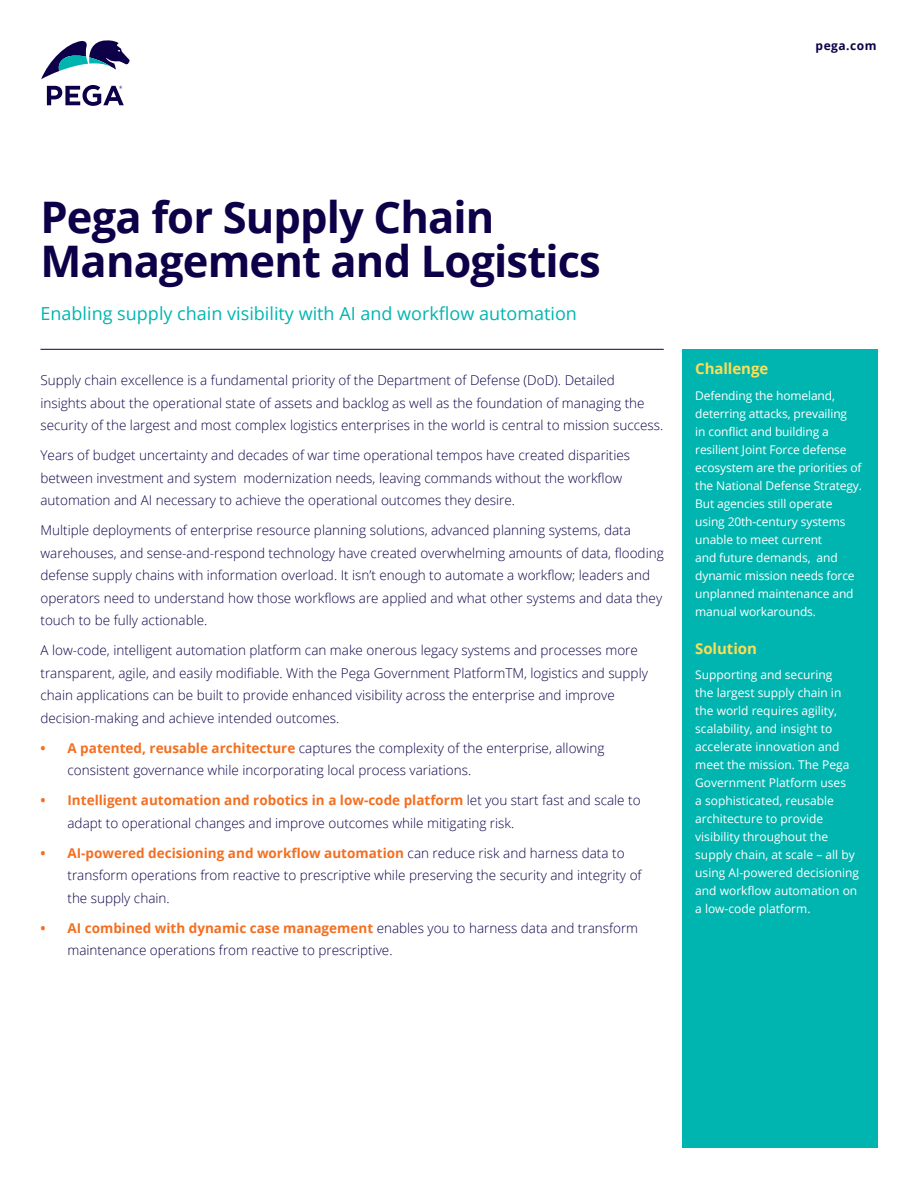
<style>
.page{position:relative;width:918px;height:1188px;background:#fff}
.page>*{position:absolute;margin:0;border:0;box-sizing:border-box;transform-origin:0 0}
.t1{font:700 43.5px/45px "Open Sans";letter-spacing:-.02em;color:#0e0048}
.t2{font:18px "Open Sans";color:#00b5af}
.t3{font:700 15px "Open Sans";letter-spacing:-.005em;color:#fd5}
.t4{font:300 13.5px/22.5px "Open Sans";color:#0e0048}
.t5{font:12px/18px "Open Sans";color:#fff}
.t6{font:700 12px "Open Sans";letter-spacing:.04em;color:#0e0048}
.s1{font-weight:700;color:#f36f21}
</style>
<div class="page">
<hr style="left:40px;top:349px;width:624px;height:1px;background:#0e0048">
<div style="left:682px;top:349px;width:196px;height:799px;background:#00b5af"></div>
<svg style="left:41px;top:40px;width:89px;height:39px"></svg>
<svg style="left:47px;top:85px;width:77px;height:21px"></svg>
<p class="t6" style="left:816px;top:37px;width:62px">pega.com</p>
<h1 class="t1" style="left:40px;top:193px;width:562px">Pega for Supply Chain<br>Management and Logistics</h1>
<h2 class="t2" style="left:40px;top:301px;width:538px">Enabling supply chain visibility with AI and workflow automation</h2>
<p class="t4" style="left:40px;top:369px;width:624px">Supply chain excellence is a fundamental priority of the Department of Defense (DoD). Detailed insights about the operational state of assets and backlog as well as the foundation of managing the security of the largest and most complex logistics enterprises in the world is central to mission success.</p>
<p class="t4" style="left:40px;top:444px;width:591px">Years of budget uncertainty and decades of war time operational tempos have created disparities between investment and system modernization needs, leaving commands without the workflow automation and AI necessary to achieve the operational outcomes they desire.</p>
<p class="t4" style="left:40px;top:519px;width:625px">Multiple deployments of enterprise resource planning solutions, advanced planning systems, data warehouses, and sense-and-respond technology have created overwhelming amounts of data, flooding defense supply chains with information overload. It isn’t enough to automate a workflow; leaders and operators need to understand how those workflows are applied and what other systems and data they touch to be fully actionable.</p>
<p class="t4" style="left:40px;top:639px;width:609px">A low-code, intelligent automation platform can make onerous legacy systems and processes more transparent, agile, and easily modifiable. With the Pega Government PlatformTM, logistics and supply chain applications can be built to provide enhanced visibility across the enterprise and improve decision-making and achieve intended outcomes.</p>
<p class="t4" style="left:68px;top:736px;width:538px;text-indent:-27px"><span class="s1">• A patented, reusable architecture</span> captures the complexity of the enterprise, allowing consistent governance while incorporating local process variations.</p>
<p class="t4" style="left:68px;top:789px;width:575px;text-indent:-27px"><span class="s1">• Intelligent automation and robotics in a low-code platform</span> let you start fast and scale to adapt to operational changes and improve outcomes while mitigating risk.</p>
<p class="t4" style="left:68px;top:841px;width:576px;text-indent:-27px"><span class="s1">• AI-powered decisioning and workflow automation</span> can reduce risk and harness data to transform operations from reactive to prescriptive while preserving the security and integrity of the supply chain.</p>
<p class="t4" style="left:68px;top:916px;width:572px;text-indent:-27px"><span class="s1">• AI combined with dynamic case management</span> enables you to harness data and transform maintenance operations from reactive to prescriptive.</p>
<p class="t3" style="left:695px;top:358px;width:75px">Challenge</p>
<p class="t5" style="left:695px;top:386px;width:168px">Defending the homeland, deterring attacks, prevailing<br>in conflict and building a resilient Joint Force defense ecosystem are the priorities of the National Defense Strategy.<br>But agencies still operate using 20th-century systems unable to meet current<br>and future demands, and dynamic mission needs force unplanned maintenance and manual workarounds.</p>
<p class="t3" style="left:695px;top:638px;width:63px">Solution</p>
<p class="t5" style="left:695px;top:666px;width:165px">Supporting and securing<br>the largest supply chain in the world requires agility, scalability, and insight to accelerate innovation and meet the mission. The Pega<br>Government Platform uses<br>a sophisticated, reusable architecture to provide visibility throughout the supply chain, at scale – all by using AI-powered decisioning and workflow automation on a low-code platform.</p>
</div>
